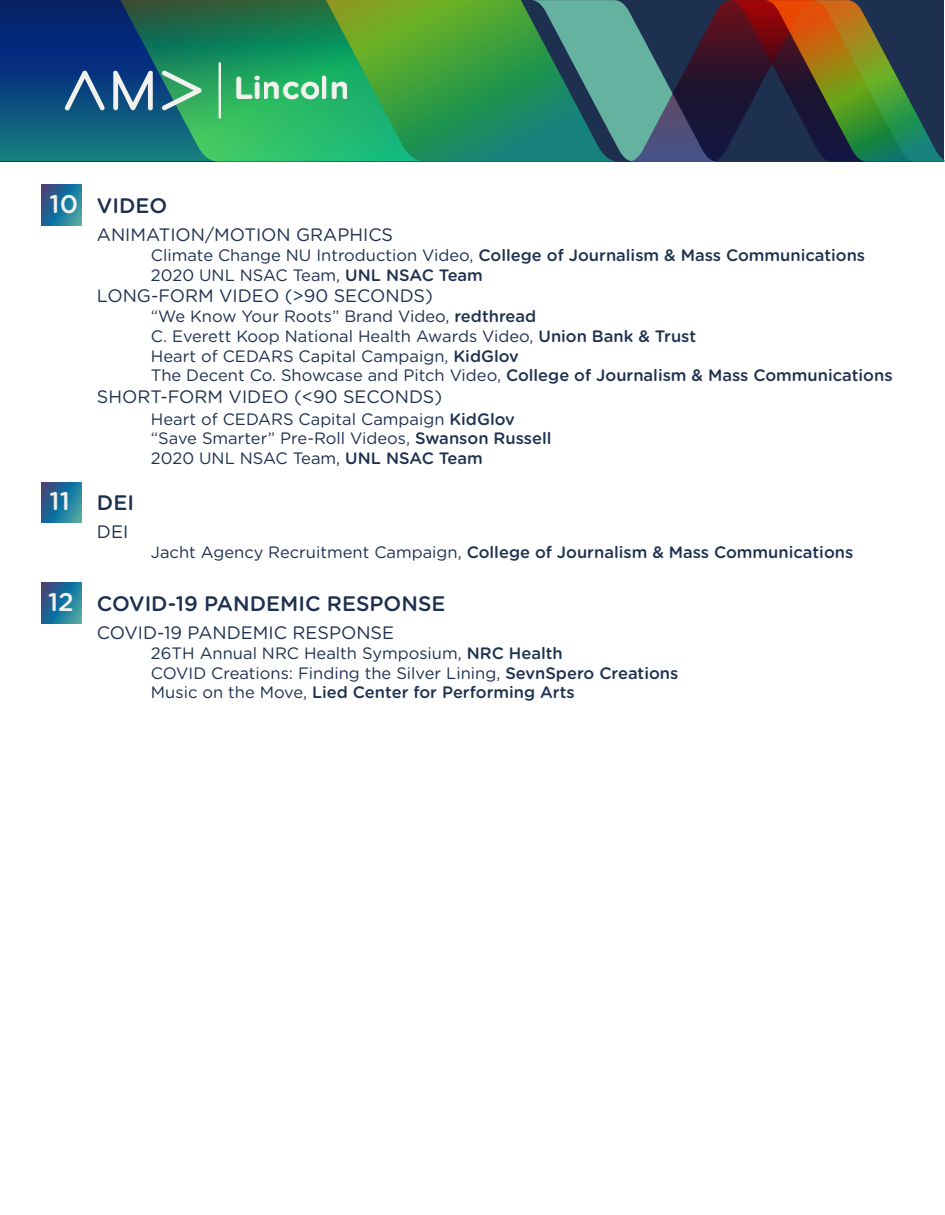
<style>
.page{position:relative;width:945px;height:1215px;background:#fff}
.page>*{position:absolute;margin:0;border:0;box-sizing:border-box;transform-origin:0 0}
.t1{font:700 31.8px "Gotham Rounded";letter-spacing:-.01em;color:#f1f1ee}
.t2{font:500 21px "Gotham Rounded";color:#1d304f}
.t3{font:18px "Gotham Rounded";color:#1e3150}
.t4{font:18px "Gotham Rounded";color:#1d304f}
.t5{font:16.5px/19.8px "Gotham Rounded";color:#1e3150}
.t6{font:500 16.5px "Gotham Rounded";color:#1e3150}
.s1{font-size:25.5px;color:#f1f1ee}
.s2{font-weight:500}
.s3{font-weight:400}
</style>
<div class="page">
<svg style="left:41px;top:185px;width:41px;height:40px;background:#257298"></svg>
<svg style="left:78px;top:0;width:455px;height:162px;background:#329749"></svg>
<svg style="left:0;top:0;width:420px;height:161px;background:#207e62"></svg>
<svg style="left:65px;top:70px;width:40px;height:41px;background:#406b99"></svg>
<svg style="left:162px;top:70px;width:40px;height:41px;background:#57a984"></svg>
<svg style="left:113px;top:71px;width:40px;height:40px;background:#6c8dae"></svg>
<hr style="left:219px;top:62px;width:2px;height:57px;background:#f1f1ee">
<svg style="left:533px;top:0;width:412px;height:162px;background:#415851"></svg>
<svg style="left:41px;top:482px;width:41px;height:41px;background:#257298"></svg>
<svg style="left:41px;top:583px;width:41px;height:40px;background:#257298"></svg>
<h1 class="t1" style="left:233px;top:64px;width:117px">Lincoln</h1>
<p class="t2" style="left:50px;top:191px;width:119px"><span class="s1">10</span> VIDEO</p>
<p class="t3" style="left:97px;top:222px;width:298px">ANIMATION/MOTION GRAPHICS</p>
<p class="t5" style="left:151px;top:244px;width:716px">Climate Change NU Introduction Video, <span class="s2">College of Journalism &amp; Mass Communications<br></span>2020 UNL NSAC Team, <span class="s2">UNL NSAC Team</span></p>
<p class="t3" style="left:97px;top:283px;width:337px">LONG-FORM VIDEO (&gt;90 SECONDS)</p>
<p class="t5" style="left:151px;top:305px;width:743px">“We Know Your Roots” Brand Video, <span class="s2">redthread<br></span>C. Everett Koop National Health Awards Video, <span class="s2">Union Bank &amp; Trust<br></span>Heart of CEDARS Capital Campaign, <span class="s2">KidGlov<br></span>The Decent Co. Showcase and Pitch Video, <span class="s2">College of Journalism &amp; Mass Communications</span></p>
<p class="t3" style="left:97px;top:384px;width:347px">SHORT-FORM VIDEO (&lt;90 SECONDS)</p>
<p class="t5" style="left:151px;top:408px;width:402px">Heart of CEDARS Capital Campaign <span class="s2">KidGlov </span>“Save Smarter” Pre-Roll Videos, <span class="s2">Swanson Russell<br></span>2020 UNL NSAC Team, <span class="s2">UNL NSAC Team</span></p>
<p class="t2" style="left:50px;top:488px;width:86px"><span class="s1">11</span> DEI</p>
<p class="t4" style="left:97px;top:519px;width:33px">DEI</p>
<p class="t6" style="left:151px;top:540px;width:704px"><span class="s3">Jacht Agency Recruitment Campaign,</span> College of Journalism &amp; Mass Communications</p>
<p class="t2" style="left:48px;top:589px;width:399px"><span class="s1">12</span> COVID-19 PANDEMIC RESPONSE</p>
<p class="t4" style="left:97px;top:620px;width:299px">COVID-19 PANDEMIC RESPONSE</p>
<p class="t5" style="left:151px;top:642px;width:529px">26TH Annual NRC Health Symposium, <span class="s2">NRC Health<br></span>COVID Creations: Finding the Silver Lining, <span class="s2">SevnSpero Creations<br></span>Music on the Move, <span class="s2">Lied Center for Performing Arts</span></p>
</div>
